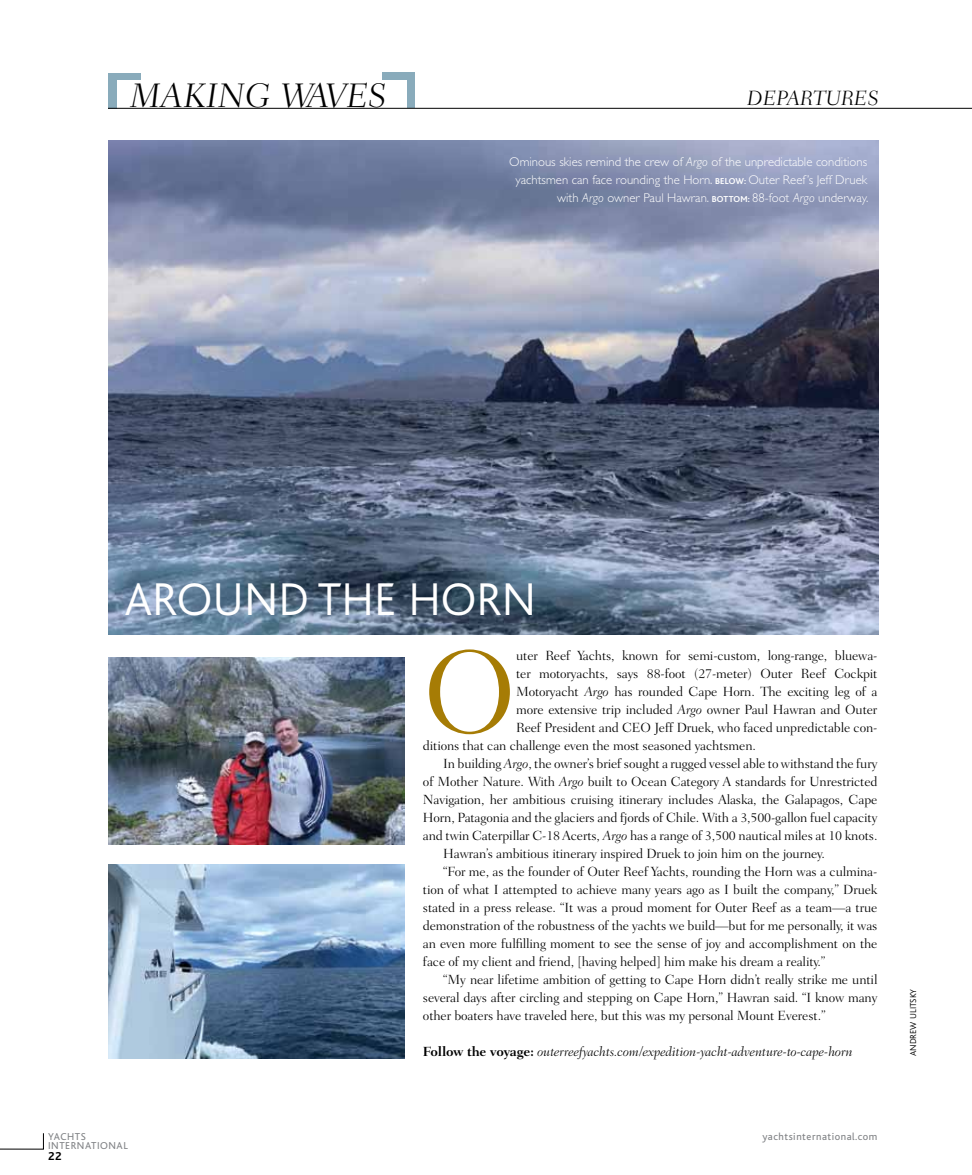
<style>
.page{position:relative;width:972px;height:1175px;background:#fff}
.page>*{position:absolute;margin:0;border:0;box-sizing:border-box;transform-origin:0 0}
.t1{font:300 119.7px "Fairfield LH";color:#a67c05}
.t2{font:300 48px "Bliss";color:#fff}
.t3{font:italic 300 34.65px "Fairfield LH";letter-spacing:-.01em;color:#000}
.t4{font:italic 300 21px "Fairfield LH";letter-spacing:-.01em;color:#000}
.t5{font:300 13.5px "Fairfield LH";letter-spacing:-.01em;color:#000}
.t6{font:italic 300 13.5px "Fairfield LH";letter-spacing:-.01em;color:#000}
.t7{font:300 12.75px/18px "Gill Sans Std";color:#fff;text-align:right}
.t8{font:700 12px "Bliss";color:#000}
.t9{font:10.5px "Bliss";letter-spacing:.05em;color:#808285}
.t10{font:300 9px "Bliss";color:#000}
.s1{font-style:italic}
.s2{font-family:"Bliss";font-weight:700;font-size:9px}
.s3{font-weight:700;font-style:normal}
</style>
<div class="page">
<svg style="left:0;top:1133px;width:44px;height:16px"></svg>
<div style="left:382px;top:72px;width:33px;height:36px;background:#89abbb"></div>
<div style="left:108px;top:73px;width:33px;height:35px;background:#89abbb"></div>
<div style="left:117px;top:80px;width:289px;height:34px;background:#fff"></div>
<hr style="left:108px;top:108px;width:864px;height:1px;background:#000">
<img style="left:108px;top:140px;width:770px;height:494px">
<img style="left:108px;top:657px;width:297px;height:187px">
<img style="left:108px;top:864px;width:297px;height:194px">
<h3 class="t3" style="left:130px;top:76px;width:258px">Making waveS</h3>
<h3 class="t4" style="left:747px;top:86px;width:128px">departures</h3>
<p class="t7" style="left:509px;top:153px;width:361px">Ominous skies remind the crew of <span class="s1">Argo</span> of the unpredictable conditions yachtsmen can face rounding the Horn. <span class="s2">BELOW:</span> Outer Reef’s Jeff Druek with <span class="s1">Argo</span> owner Paul Hawran. <span class="s2">BOTTOM:</span> 88-foot <span class="s1">Argo</span> underway.</p>
<h2 class="t2" style="left:124px;top:574px;width:413px">AROU ND THE HORN</h2>
<h1 class="t1" style="left:423px;top:624px;width:95px">O</h1>
<p class="t5" style="left:516px;top:648px;width:363px">uter Reef Yachts, known for semi-custom, long-range, bluewa-</p>
<p class="t5" style="left:516px;top:666px;width:363px">ter motoryachts, says 88-foot (27-meter) Outer Reef Cockpit</p>
<p class="t5" style="left:516px;top:684px;width:363px">Motoryacht <span class="s1">Argo</span> has rounded Cape Horn. The exciting leg of a</p>
<p class="t5" style="left:516px;top:702px;width:363px">more extensive trip included <span class="s1">Argo</span> owner Paul Hawran and Outer</p>
<p class="t5" style="left:516px;top:720px;width:363px">Reef President and CEO Jeff Druek, who faced unpredictable con-</p>
<p class="t5" style="left:423px;top:738px;width:334px">ditions that can challenge even the most seasoned yachtsmen.</p>
<p class="t5" style="left:443px;top:756px;width:436px">In building <span class="s1">Argo</span>, the owner’s brief sought a rugged vessel able to withstand the fury</p>
<p class="t5" style="left:423px;top:774px;width:456px">of Mother Nature. With <span class="s1">Argo</span> built to Ocean Category A standards for Unrestricted</p>
<p class="t5" style="left:423px;top:792px;width:456px">Navigation, her ambitious cruising itinerary includes Alaska, the Galapagos, Cape</p>
<p class="t5" style="left:423px;top:810px;width:456px">Horn, Patagonia and the glaciers and fjords of Chile. With a 3,500-gallon fuel capacity</p>
<p class="t5" style="left:423px;top:828px;width:456px">and twin Caterpillar C-18 Acerts, <span class="s1">Argo</span> has a range of 3,500 nautical miles at 10 knots.</p>
<p class="t5" style="left:443px;top:846px;width:383px">Hawran’s ambitious itinerary inspired Druek to join him on the journey.</p>
<p class="t5" style="left:443px;top:864px;width:436px">“For me, as the founder of Outer Reef Yachts, rounding the Horn was a culmina-</p>
<p class="t5" style="left:423px;top:882px;width:456px">tion of what I attempted to achieve many years ago as I built the company,” Druek</p>
<p class="t5" style="left:423px;top:900px;width:456px">stated in a press release. “It was a proud moment for Outer Reef as a team—a true</p>
<p class="t5" style="left:423px;top:918px;width:456px">demonstration of the robustness of the yachts we build—but for me personally, it was</p>
<p class="t5" style="left:423px;top:936px;width:456px">an even more fulfilling moment to see the sense of joy and accomplishment on the</p>
<p class="t5" style="left:423px;top:954px;width:404px">face of my client and friend, [having helped] him make his dream a reality.”</p>
<p class="t5" style="left:443px;top:972px;width:436px">“My near lifetime ambition of getting to Cape Horn didn’t really strike me until</p>
<p class="t5" style="left:423px;top:990px;width:456px">several days after circling and stepping on Cape Horn,” Hawran said. “I know many</p>
<p class="t5" style="left:423px;top:1008px;width:404px">other boaters have traveled here, but this was my personal Mount Everest.”</p>
<p class="t6" style="left:423px;top:1044px;width:431px"><span class="s3">Follow the voyage:</span> outerreefyachts.com/expedition-yacht-adventure-to-cape-horn</p>
<p class="t9" style="left:48px;top:1131px;width:39px">yachts</p>
<p class="t9" style="left:763px;top:1131px;width:116px">yachtsinternational.com</p>
<p class="t9" style="left:48px;top:1140px;width:81px">international</p>
<p class="t8" style="left:48px;top:1149px;width:15px">22</p>
<p class="t10" style="left:908px;top:1055px;width:69px;rotate:-90deg">ANDREW ULITSKY</p>
</div>
